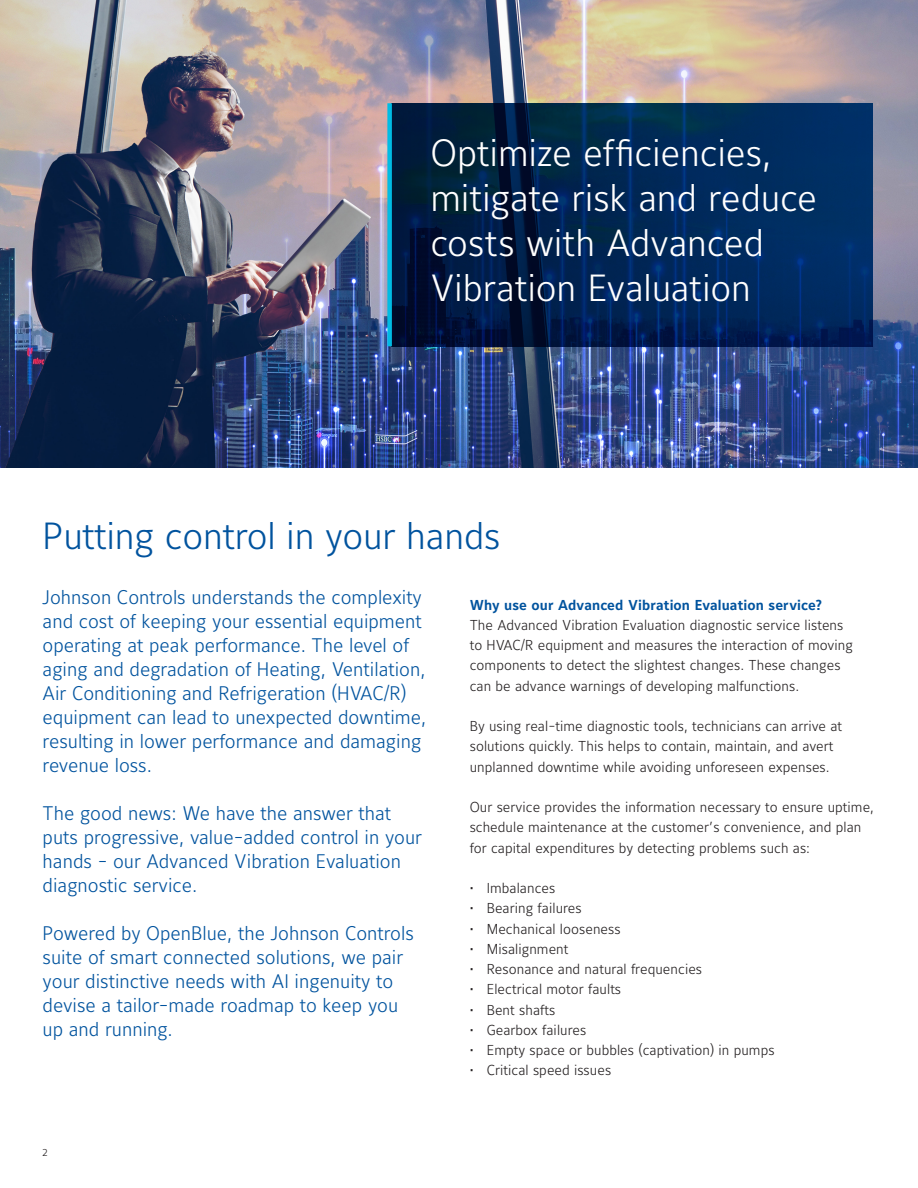
<style>
.page{position:relative;width:918px;height:1188px;background:#fff}
.page>*{position:absolute;margin:0;border:0;box-sizing:border-box;transform-origin:0 0}
._02_Call_out_text{font:300 37.5px/45px "Maurea Jci Lf ML";letter-spacing:-.005em;color:#fff}
._00_Title_-_Blue_25p{font:300 37.5px "Maurea Jci Lf ML";letter-spacing:-.005em;color:#01539e}
._01_Subtitle_level{font:300 19.5px/24px "Maurea Jci Lf ML";color:#01539e}
._01_Body_text_-_Blac{font:300 14.25px/20.2px "Maurea Jci Lf ML";letter-spacing:.005em;color:#231f20}
._02_Subtitle_level_2{font:700 14.25px "Maurea Jci Lf ML";letter-spacing:.005em;color:#01539e}
.t1{font:300 10.5px "Maurea Jci Lf ML";color:#231f20}
</style>
<div class="page">
<img style="left:0;top:0;width:918px;height:468px">
<svg style="left:392px;top:103px;width:481px;height:243px;background:#002351"></svg>
<div style="left:387px;top:103px;width:5px;height:243px;background:#00bce4"></div>
<p class="_02_Call_out_text" style="left:430px;top:129px;width:343px">Optimize efficiencies,</p>
<p class="_02_Call_out_text" style="left:430px;top:174px;width:388px">mitigate risk and reduce</p>
<p class="_02_Call_out_text" style="left:430px;top:219px;width:335px">costs with Advanced<br>Vibration Evaluation</p>
<p class="_00_Title_-_Blue_25p" style="left:43px;top:513px;width:459px">Putting control in your hands</p>
<p class="_01_Subtitle_level" style="left:43px;top:585px;width:385px">Johnson Controls understands the complexity and cost of keeping your essential equipment operating at peak performance. The level of aging and degradation of Heating, Ventilation, Air Conditioning and Refrigeration (HVAC/R) equipment can lead to unexpected downtime, resulting in lower performance and damaging revenue loss.</p>
<p class="_01_Subtitle_level" style="left:43px;top:801px;width:381px">The good news: We have the answer that puts progressive, value-added control in your hands - our Advanced Vibration Evaluation diagnostic service.</p>
<p class="_01_Subtitle_level" style="left:43px;top:921px;width:373px">Powered by OpenBlue, the Johnson Controls suite of smart connected solutions, we pair your distinctive needs with AI ingenuity to devise a tailor-made roadmap to keep you up and running.</p>
<p class="t1" style="left:43px;top:1146px;width:7px">2</p>
<p class="_02_Subtitle_level_2" style="left:470px;top:596px;width:354px">Why use our Advanced Vibration Evaluation service?</p>
<p class="_01_Body_text_-_Blac" style="left:470px;top:614px;width:385px">The Advanced Vibration Evaluation diagnostic service listens to HVAC/R equipment and measures the interaction of moving components to detect the slightest changes. These changes can be advance warnings of developing malfunctions.</p>
<p class="_01_Body_text_-_Blac" style="left:470px;top:716px;width:374px">By using real-time diagnostic tools, technicians can arrive at solutions quickly. This helps to contain, maintain, and avert unplanned downtime while avoiding unforeseen expenses.</p>
<p class="_01_Body_text_-_Blac" style="left:470px;top:797px;width:406px">Our service provides the information necessary to ensure uptime, schedule maintenance at the customer’s convenience, and plan for capital expenditures by detecting problems such as:</p>
<p class="_01_Body_text_-_Blac" style="left:470px;top:878px;width:87px">• Imbalances</p>
<p class="_01_Body_text_-_Blac" style="left:470px;top:898px;width:113px">• Bearing failures</p>
<p class="_01_Body_text_-_Blac" style="left:470px;top:918px;width:152px">• Mechanical looseness</p>
<p class="_01_Body_text_-_Blac" style="left:470px;top:938px;width:100px">• Misalignment</p>
<p class="_01_Body_text_-_Blac" style="left:470px;top:959px;width:234px">• Resonance and natural frequencies</p>
<p class="_01_Body_text_-_Blac" style="left:470px;top:979px;width:153px">• Electrical motor faults</p>
<p class="_01_Body_text_-_Blac" style="left:470px;top:999px;width:87px">• Bent shafts</p>
<p class="_01_Body_text_-_Blac" style="left:470px;top:1019px;width:118px">• Gearbox failures</p>
<p class="_01_Body_text_-_Blac" style="left:470px;top:1040px;width:306px">• Empty space or bubbles (captivation) in pumps</p>
<p class="_01_Body_text_-_Blac" style="left:470px;top:1060px;width:143px">• Critical speed issues</p>
</div>
